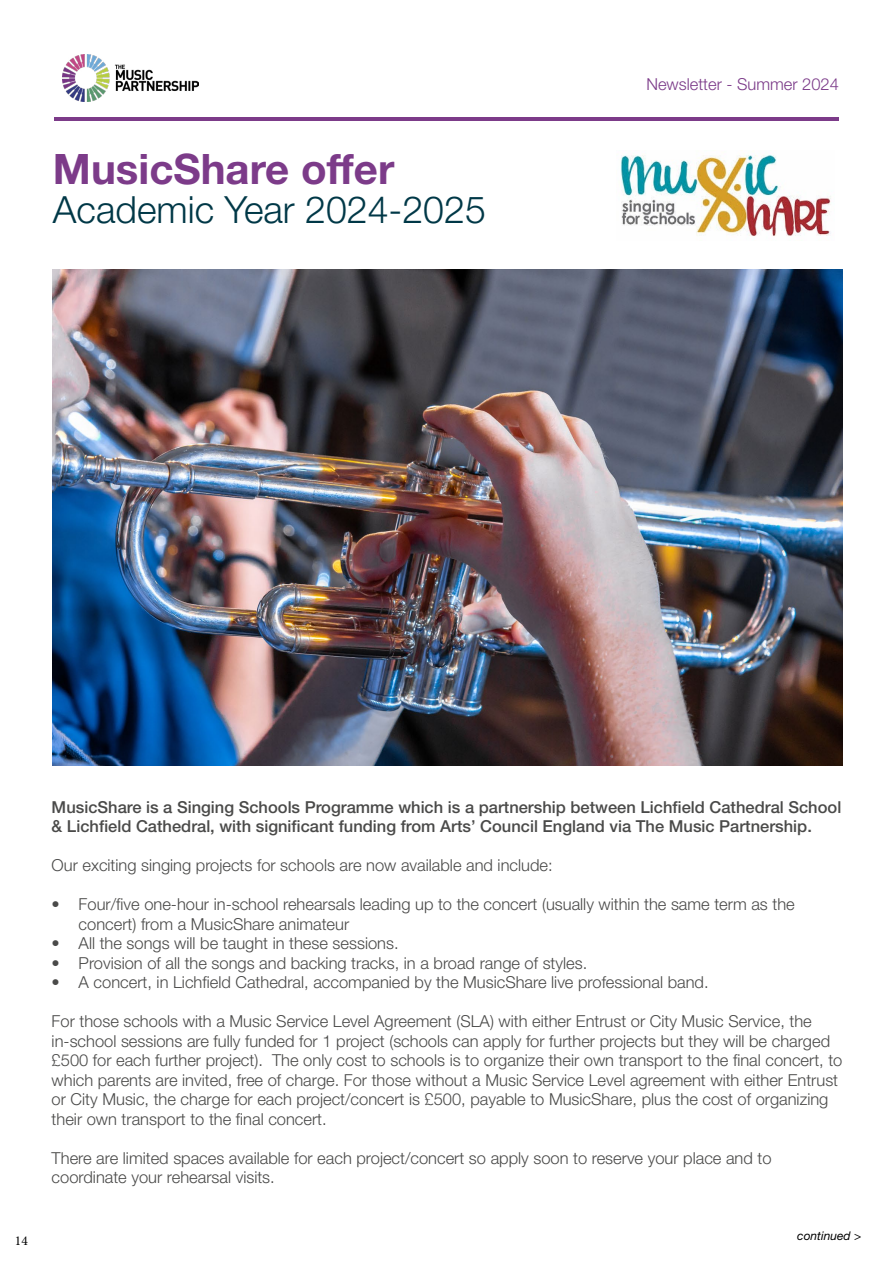
<style>
.page{position:relative;width:893px;height:1263px;background:#fff}
.page>*{position:absolute;margin:0;border:0;box-sizing:border-box;transform-origin:0 0}
.t1{font:700 42px "Helvetica Neue LT Std";color:#7c3b89}
.t2{font:300 37.5px "Helvetica Neue LT Std";color:#003847}
.t3{font:300 16.5px/19.5px "Helvetica Neue LT Std";color:#4a4a49}
.t4{font:500 16.5px/19.5px "Helvetica Neue LT Std";color:#4a4a49}
.t5{font:300 16.5px "Helvetica Neue LT Std";color:#7c3b89}
.t6{font:13.5px "Minion Pro";color:#000}
.t7{font:italic 12px "Helvetica Neue LT Std";color:#000}
</style>
<div class="page">
<hr style="left:54px;top:117px;width:785px;height:4px;background:#7c3b89">
<img style="left:63px;top:54px;width:135px;height:47px">
<img style="left:620px;top:154px;width:211px;height:82px">
<img style="left:53px;top:269px;width:790px;height:496px">
<h1 class="t1" style="left:53px;top:143px;width:343px">MusicShare offer</h1>
<h2 class="t2" style="left:53px;top:187px;width:434px">Academic Year 2024-2025</h2>
<p class="t5" style="left:646px;top:74px;width:194px">Newsletter - Summer 2024</p>
<p class="t6" style="left:15px;top:1232px;width:14px">14</p>
<p class="t4" style="left:52px;top:797px;width:791px">MusicShare is a Singing Schools Programme which is a partnership between Lichfield Cathedral School &amp; Lichfield Cathedral, with significant funding from Arts’ Council England via The Music Partnership.</p>
<p class="t3" style="left:52px;top:855px;width:502px">Our exciting singing projects for schools are now available and include:</p>
<p class="t3" style="left:79px;top:894px;width:718px;text-indent:-27px">• Four/five one-hour in-school rehearsals leading up to the concert (usually within the same term as the concert) from a MusicShare animateur</p>
<p class="t3" style="left:52px;top:933px;width:348px">• All the songs will be taught in these sessions.</p>
<p class="t3" style="left:52px;top:952px;width:537px">• Provision of all the songs and backing tracks, in a broad range of styles.</p>
<p class="t3" style="left:52px;top:972px;width:658px">• A concert, in Lichfield Cathedral, accompanied by the MusicShare live professional band.</p>
<p class="t3" style="left:52px;top:1011px;width:792px">For those schools with a Music Service Level Agreement (SLA) with either Entrust or City Music Service, the in-school sessions are fully funded for 1 project (schools can apply for further projects but they will be charged £500 for each further project). The only cost to schools is to organize their own transport to the final concert, to which parents are invited, free of charge. For those without a Music Service Level agreement with either Entrust or City Music, the charge for each project/concert is £500, payable to MusicShare, plus the cost of organizing their own transport to the final concert.</p>
<p class="t3" style="left:52px;top:1148px;width:721px">There are limited spaces available for each project/concert so apply soon to reserve your place and to coordinate your rehearsal visits.</p>
<p class="t7" style="left:797px;top:1228px;width:65px">continued &gt;</p>
</div>
